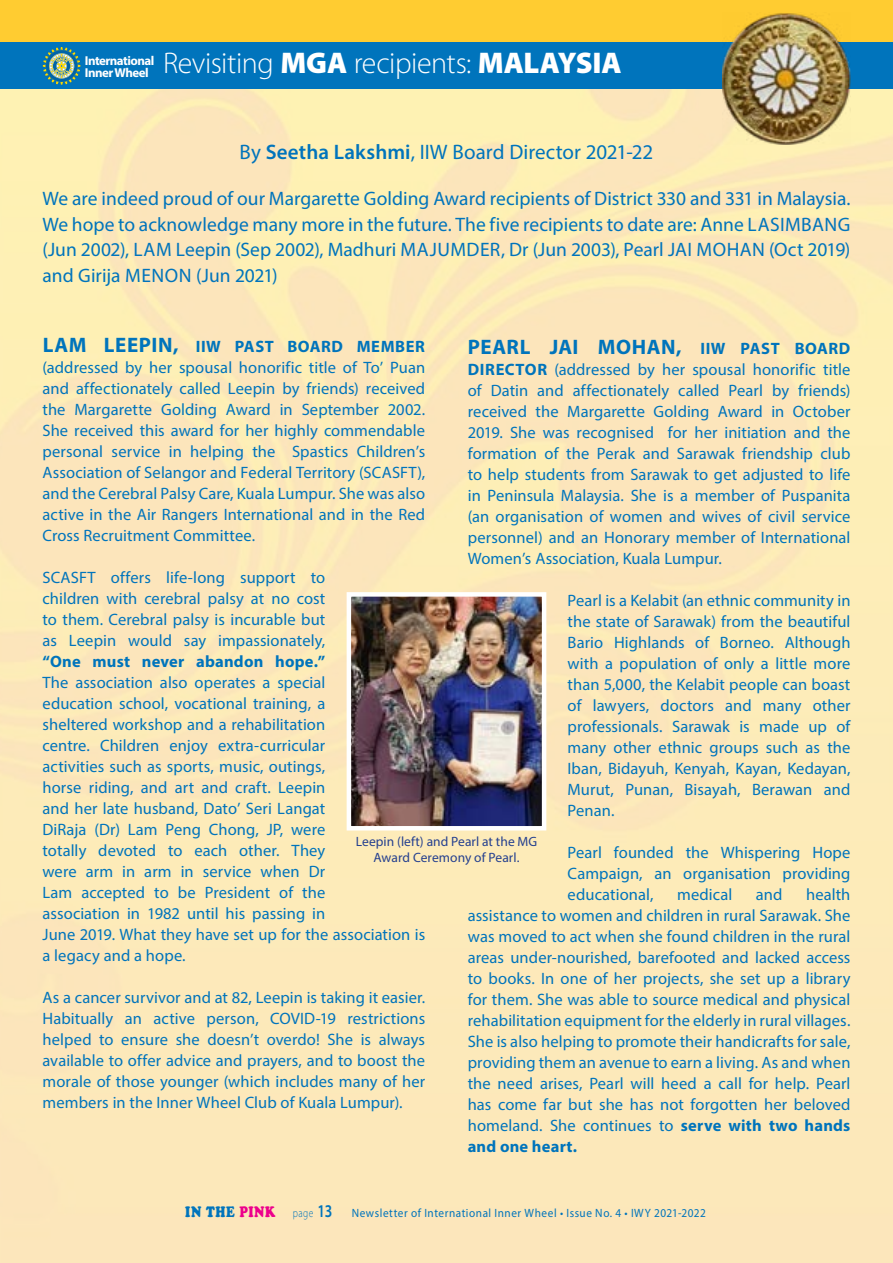
<style>
.page{position:relative;width:893px;height:1263px;background:#fff}
.page>*{position:absolute;margin:0;border:0;box-sizing:border-box;transform-origin:0 0}
.t1{font:300 30px "Myriad Pro";letter-spacing:-.015em;color:#fff}
.t2{font:21px "Myriad Pro";color:#0074bc}
.t3{font:700 21px "Myriad Pro";letter-spacing:.02em;color:#0074bc}
.t4{font:19.5px/25.5px "Myriad Pro";letter-spacing:.005em;color:#0074bc;text-align:justify}
.t5{font:16.5px/21px "Myriad Pro";letter-spacing:.005em;color:#0074bc;text-align:justify}
.t6{font:700 16.5px "Myriad Pro";letter-spacing:.01em;color:#0074bc}
.t7{font:13.5px/16.2px "Myriad Pro";letter-spacing:.005em;color:#25408f;text-align:center}
.t8{font:700 12.9px/12px "Myriad Pro";letter-spacing:-.04em;color:#fff}
.t9{font:12px "Myriad Pro";letter-spacing:.045em;color:#0074bc;scale:.94 1}
.s1{font-weight:900}
.s2{font-weight:600}
.s3{font-weight:700;font-size:21px}
.s4{font-weight:700}
.s5{font-size:16.5px}
.s6{font-family:"Cooper Black Std";font-size:15px}
.s7{font-family:"Cooper Black Std";font-size:15px;color:#ec008c}
.s8{font-weight:300}
.s9{font-weight:600;font-size:18px}
</style>
<div class="page">
<div style="left:0;top:0;width:893px;height:43px;background:#ffcc31"></div>
<div style="left:0;top:43px;width:893px;height:46px;background:#0074bc"></div>
<svg style="left:43px;top:47px;width:38px;height:38px"></svg>
<img style="left:352px;top:597px;width:189px;height:228px">
<div style="left:347px;top:592px;width:199px;height:238px;border:4px solid #fff"></div>
<img style="left:723px;top:13px;width:127px;height:132px">
<p class="t8" style="left:85px;top:54px;width:71px">International<br>InnerWheel</p>
<h1 class="t1" style="left:163px;top:44px;width:460px">Revisiting <span class="s1">MGA</span> recipients: <span class="s1">MALAYSIA</span></h1>
<p class="t2" style="left:240px;top:139px;width:415px">By <span class="s2">Seetha Lakshmi</span>, IIW Board Director 2021-22</p>
<p class="t4" style="left:42px;top:186px;width:810px">We are indeed proud of our Margarette Golding Award recipients of District 330 and 331 in Malaysia.<br>We hope to acknowledge many more in the future. The five recipients to date are: Anne LASIMBANG (Jun 2002), LAM Leepin (Sep 2002), Madhuri MAJUMDER, Dr (Jun 2003), Pearl JAI MOHAN (Oct 2019) and Girija MENON (Jun 2021)</p>
<p class="t5" style="left:43px;top:335px;width:384px"><span class="s3">LAM LEEPIN,</span> <span class="s4">IIW PAST BOARD MEMBER </span>(addressed by her spousal honorific title of To’ Puan and affectionately called Leepin by friends) received the Margarette Golding Award in September 2002.<br>She received this award for her highly commendable personal service in helping the Spastics Children’s Association of Selangor and Federal Territory (SCASFT), and the Cerebral Palsy Care, Kuala Lumpur. She was also active in the Air Rangers International and in the Red Cross Recruitment Committee.</p>
<p class="t5" style="left:43px;top:566px;width:284px">SCASFT offers life-long support to children with cerebral palsy at no cost to them. Cerebral palsy is incurable but as Leepin would say impassionately,</p>
<p class="t6" style="left:43px;top:650px;width:284px">“One must never abandon hope.”</p>
<p class="t5" style="left:43px;top:671px;width:384px;text-align:left">The association also operates a special<br>education school, vocational training, a<br>sheltered workshop and a rehabilitation<br>centre. Children enjoy extra-curricular<br>activities such as sports, music, outings,<br>horse riding, and art and craft. Leepin<br>and her late husband, Dato’ Seri Langat<br>DiRaja (Dr) Lam Peng Chong, JP, were<br>totally devoted to each other. They<br>were arm in arm in service when Dr<br>Lam accepted to be President of the<br>association in 1982 until his passing in<br>June 2019. What they have set up for the association is a legacy and a hope.</p>
<p class="t5" style="left:43px;top:986px;width:384px">As a cancer survivor and at 82, Leepin is taking it easier.<br>Habitually an active person, COVID-19 restrictions helped to ensure she doesn’t overdo! She is always available to offer advice and prayers, and to boost the morale of those younger (which includes many of her members in the Inner Wheel Club of Kuala Lumpur).</p>
<p class="t3" style="left:468px;top:333px;width:384px">PEARL JAI MOHAN, <span class="s5">IIW PAST BOARD</span></p>
<p class="t5" style="left:468px;top:358px;width:384px"><span class="s4">DIRECTOR</span> (addressed by her spousal honorific title of Datin and affectionately called Pearl by friends) received the Margarette Golding Award in October 2019. She was recognised for her initiation and the formation of the Perak and Sarawak friendship club to help students from Sarawak to get adjusted to life in Peninsula Malaysia. She is a member of Puspanita (an organisation of women and wives of civil service personnel) and an Honorary member of International Women’s Association, Kuala Lumpur.</p>
<p class="t5" style="left:568px;top:589px;width:284px">Pearl is a Kelabit (an ethnic community in the state of Sarawak) from the beautiful Bario Highlands of Borneo. Although with a population of only a little more than 5,000, the Kelabit people can boast of lawyers, doctors and many other professionals. Sarawak is made up of many other ethnic groups such as the Iban, Bidayuh, Kenyah, Kayan, Kedayan, Murut, Punan, Bisayah, Berawan and Penan.</p>
<p class="t5" style="left:568px;top:841px;width:284px">Pearl founded the Whispering Hope Campaign, an organisation providing educational,</p>
<p class="t7" style="left:356px;top:833px;width:183px">Leepin (left) and Pearl at the MG<br>Award Ceremony of Pearl.</p>
<p class="t5" style="left:468px;top:883px;width:384px;text-indent:338px">health assistance to women and children in rural Sarawak. She was moved to act when she found children in the rural areas under-nourished, barefooted and lacked access to books. In one of her projects, she set up a library for them. She was able to source medical and physical rehabilitation equipment for the elderly in rural villages.<br>She is also helping to promote their handicrafts for sale, providing them an avenue to earn a living. As and when the need arises, Pearl will heed a call for help. Pearl has come far but she has not forgotten her beloved homeland. She continues to <span class="s4">serve with two hands and one heart.</span></p>
<p class="t5" style="left:677px;top:883px;width:57px">medical</p>
<p class="t5" style="left:756px;top:883px;width:28px">and</p>
<p class="t9" style="left:185px;top:1206px;width:555px"><span class="s6">IN THE</span> <span class="s7">PINK</span> <span class="s8">page</span> <span class="s9">13</span> Newsletter of International Inner Wheel • Issue No. 4 • IWY 2021-2022</p>
</div>
